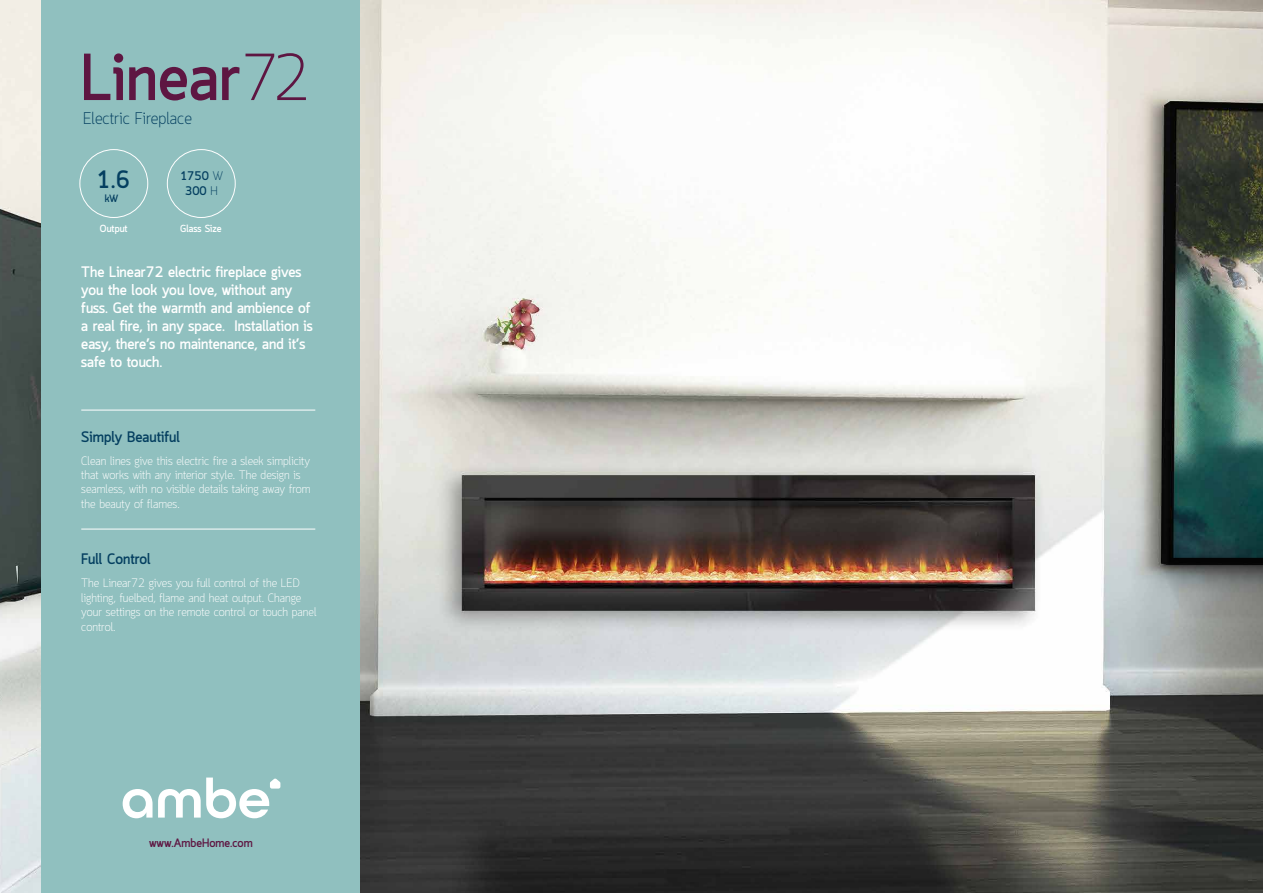
<style>
.page{position:relative;width:1263px;height:893px;background:#fff}
.page>*{position:absolute;margin:0;border:0;box-sizing:border-box;transform-origin:0 0}
.t1{font:700 65.4px "Quark";color:#5e1642}
.t2{font:700 24.75px "Quark";color:#043f60}
.t3{font:300 16.65px "Quark";color:#043f60}
.t4{font:700 15px/18px "Quark";color:#fff}
.t5{font:700 15px "Quark";color:#043f60}
.t6{font:700 12.3px/14.9px "Quark";color:#043f60;text-align:center}
.t7{font:300 12px/14.4px "Quark";color:#fff}
.t8{font:700 12px "Quark";color:#5e1642}
.t9{font:700 10.35px "Quark";color:#043f60}
.t10{font:700 10.2px "Quark";color:#fff}
.s1{font-weight:300}
</style>
<div class="page">
<img style="left:0;top:0;width:1263px;height:893px">
<div style="left:42px;top:0;width:318px;height:893px;background:#90c0bf"></div>
<hr style="left:81px;top:410px;width:234px;height:1px;background:#fff">
<div style="left:79px;top:149px;width:69px;height:69px;border:1px solid #fff;border-radius:50%"></div>
<div style="left:167px;top:149px;width:69px;height:69px;border:1px solid #fff;border-radius:50%"></div>
<hr style="left:81px;top:529px;width:234px;height:1px;background:#fff">
<svg style="left:123px;top:777px;width:157px;height:41px"></svg>
<h1 class="t1" style="left:81px;top:39px;width:232px">Linear<span class="s1">72</span></h1>
<h3 class="t3" style="left:83px;top:108px;width:110px">Electric Fireplace</h3>
<h2 class="t2" style="left:96px;top:165px;width:35px">1.6</h2>
<p class="t9" style="left:105px;top:192px;width:15px">kW</p>
<p class="t6" style="left:180px;top:170px;width:44px">1750 <span class="s1">W<br></span>300 <span class="s1">H</span></p>
<p class="t10" style="left:100px;top:222px;width:29px">Output</p>
<p class="t10" style="left:180px;top:222px;width:43px">Glass Size</p>
<p class="t4" style="left:81px;top:264px;width:233px">The Linear72 electric fireplace gives you the look you love, without any fuss. Get the warmth and ambience of a real fire, in any space. Installation is easy, there’s no maintenance, and it’s safe to touch.</p>
<p class="t5" style="left:81px;top:428px;width:100px">Simply Beautiful</p>
<p class="t7" style="left:81px;top:454px;width:231px">Clean lines give this electric fire a sleek simplicity that works with any interior style. The design is seamless, with no visible details taking away from the beauty of flames.</p>
<p class="t5" style="left:81px;top:550px;width:71px">Full Control</p>
<p class="t7" style="left:81px;top:577px;width:237px">The Linear72 gives you full control of the LED lighting, fuelbed, flame and heat output. Change your settings on the remote control or touch panel control.</p>
<p class="t8" style="left:149px;top:836px;width:105px">www.AmbeHome.com</p>
</div>
